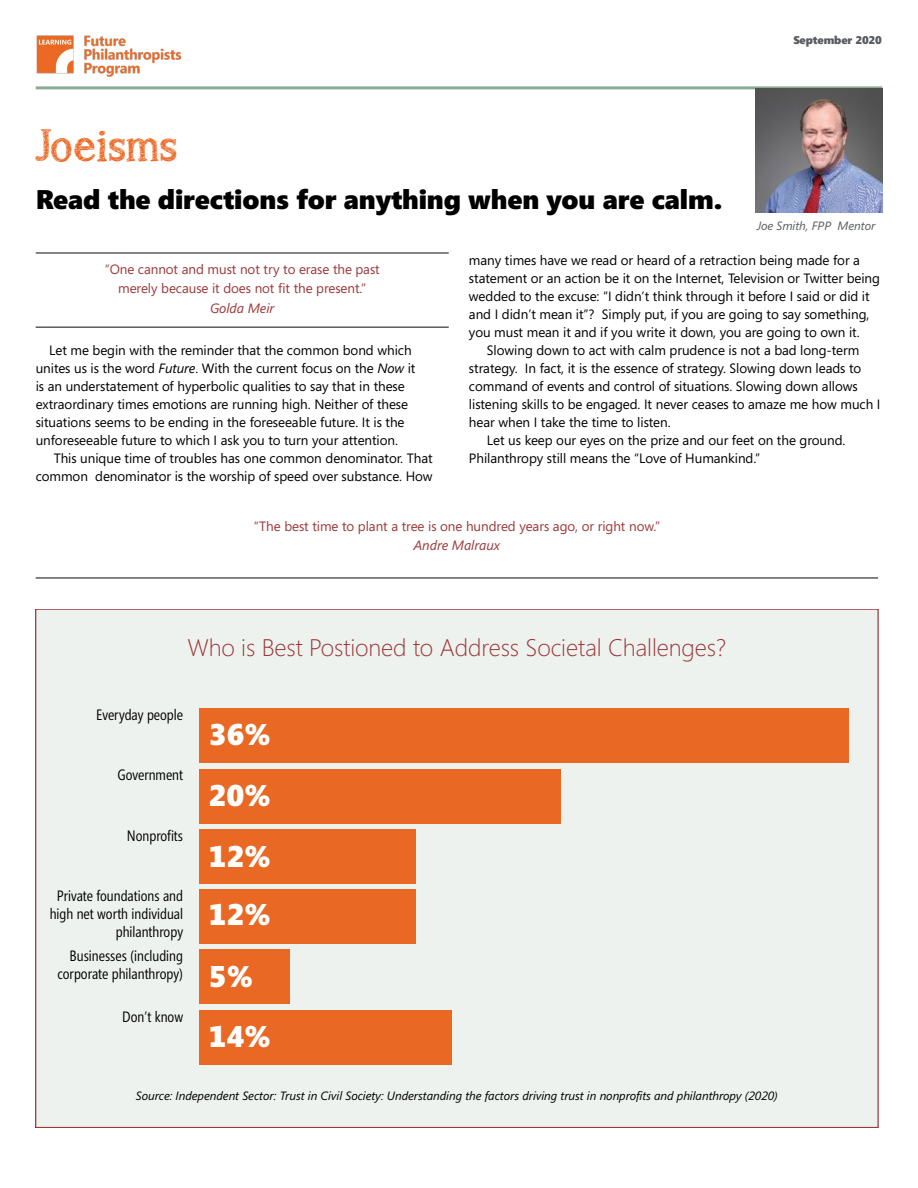
<style>
.page{position:relative;width:918px;height:1188px;background:#fff}
.page>*{position:absolute;margin:0;border:0;box-sizing:border-box;transform-origin:0 0}
.t1{font:45px "asongforjennifer";letter-spacing:.015em;color:#eb6924}
.t2{font:900 30px/59.7px "Segoe";letter-spacing:-.005em;color:#fff}
.t3{font:900 27px "Segoe";letter-spacing:-.005em;color:#000}
.t4{font:300 24px "Segoe";letter-spacing:-.005em;color:#9b3839}
.t5{font:15px/18px "Segoe Condensed";color:#000;text-align:right}
.t6{font:13.5px/18px "Segoe";letter-spacing:-.005em;color:#000}
.t7{font:13.5px/19.5px "Segoe";letter-spacing:-.005em;color:#9c3839;text-align:center}
.t8{font:italic 13.5px "Segoe";letter-spacing:-.005em;color:#9c3839}
.t9{font:italic 12px "Segoe";letter-spacing:-.005em;color:#000}
.t10{font:italic 12px "Segoe";letter-spacing:-.005em;color:#595c61}
.t11{font:900 11.25px "Segoe";letter-spacing:-.01em;color:#595c61}
.s1{font-style:italic}
</style>
<div class="page">
<hr style="left:36px;top:86px;width:846px;height:3px;background:#8ca991">
<img style="left:36px;top:36px;width:146px;height:41px">
<img style="left:755px;top:88px;width:127px;height:125px">
<hr style="left:36px;top:252px;width:413px;height:2px;background:#595c61">
<hr style="left:36px;top:326px;width:413px;height:2px;background:#595c61">
<hr style="left:36px;top:577px;width:842px;height:2px;background:#595c61">
<div style="left:36px;top:609px;width:842px;height:519px;background:#edf2ee"></div>
<div style="left:199px;top:1010px;width:253px;height:54px;background:#e96824"></div>
<div style="left:199px;top:950px;width:91px;height:54px;background:#e96824"></div>
<div style="left:199px;top:889px;width:217px;height:55px;background:#e96824"></div>
<div style="left:199px;top:829px;width:217px;height:54px;background:#e96824"></div>
<div style="left:199px;top:769px;width:361px;height:54px;background:#e96824"></div>
<div style="left:199px;top:709px;width:650px;height:54px;background:#e96824"></div>
<h1 class="t1" style="left:36px;top:118px;width:143px">Joeisms</h1>
<h3 class="t3" style="left:36px;top:184px;width:688px">Read the directions for anything when you are calm.</h3>
<p class="t11" style="left:793px;top:34px;width:90px">September 2020</p>
<p class="t10" style="left:757px;top:219px;width:120px">Joe Smith, FPP Mentor</p>
<p class="t7" style="left:105px;top:259px;width:277px">“One cannot and must not try to erase the past merely because it does not fit the present.”</p>
<p class="t8" style="left:210px;top:300px;width:66px">Golda Meir</p>
<p class="t6" style="left:36px;top:341px;width:381px;text-indent:14px">Let me begin with the reminder that the common bond which unites us is the word <span class="s1">Future</span>. With the current focus on the <span class="s1">Now</span> it is an understatement of hyperbolic qualities to say that in these extraordinary times emotions are running high. Neither of these situations seems to be ending in the foreseeable future. It is the unforeseeable future to which I ask you to turn your attention.</p>
<p class="t6" style="left:36px;top:449px;width:399px;text-align:right">This unique time of troubles has one common denominator. That common denominator is the worship of speed over substance. How</p>
<p class="t6" style="left:469px;top:251px;width:393px">many times have we read or heard of a retraction being made for a</p>
<p class="t6" style="left:469px;top:269px;width:413px">statement or an action be it on the Internet, Television or Twitter being</p>
<p class="t6" style="left:469px;top:287px;width:402px">wedded to the excuse: “I didn’t think through it before I said or did it</p>
<p class="t6" style="left:469px;top:305px;width:402px">and I didn’t mean it”? Simply put, if you are going to say something,</p>
<p class="t6" style="left:469px;top:323px;width:392px">you must mean it and if you write it down, you are going to own it.</p>
<p class="t6" style="left:487px;top:341px;width:374px">Slowing down to act with calm prudence is not a bad long-term</p>
<p class="t6" style="left:469px;top:359px;width:394px">strategy. In fact, it is the essence of strategy. Slowing down leads to</p>
<p class="t6" style="left:469px;top:377px;width:390px">command of events and control of situations. Slowing down allows</p>
<p class="t6" style="left:469px;top:395px;width:413px">listening skills to be engaged. It never ceases to amaze me how much I</p>
<p class="t6" style="left:469px;top:413px;width:203px">hear when I take the time to listen.</p>
<p class="t6" style="left:487px;top:431px;width:360px">Let us keep our eyes on the prize and our feet on the ground.</p>
<p class="t6" style="left:469px;top:449px;width:293px">Philanthropy still means the “Love of Humankind.”</p>
<p class="t7" style="left:254px;top:516px;width:408px">“The best time to plant a tree is one hundred years ago, or right now.”</p>
<p class="t8" style="left:414px;top:538px;width:88px">Andre Malraux</p>
<h3 class="t4" style="left:187px;top:633px;width:541px">Who is Best Postioned to Address Societal Challenges?</h3>
<p class="t5" style="left:96px;top:706px;width:89px">Everyday people</p>
<p class="t5" style="left:117px;top:766px;width:67px">Government</p>
<p class="t5" style="left:127px;top:826px;width:58px">Nonprofits</p>
<p class="t5" style="left:50px;top:887px;width:135px">Private foundations and high net worth individual philanthropy</p>
<p class="t5" style="left:57px;top:947px;width:127px">Businesses (including corporate philanthropy)</p>
<p class="t5" style="left:122px;top:1008px;width:62px">Don’t know</p>
<h2 class="t2" style="left:209px;top:704px;width:64px">36%</h2>
<h2 class="t2" style="left:209px;top:765px;width:64px">20%</h2>
<h2 class="t2" style="left:209px;top:827px;width:64px">12%</h2>
<h2 class="t2" style="left:209px;top:885px;width:64px">12%</h2>
<h2 class="t2" style="left:209px;top:947px;width:64px">5%<br>14%</h2>
<p class="t9" style="left:136px;top:1089px;width:643px">Source: Independent Sector: Trust in Civil Society: Understanding the factors driving trust in nonprofits and philanthropy (2020)</p>
</div>
